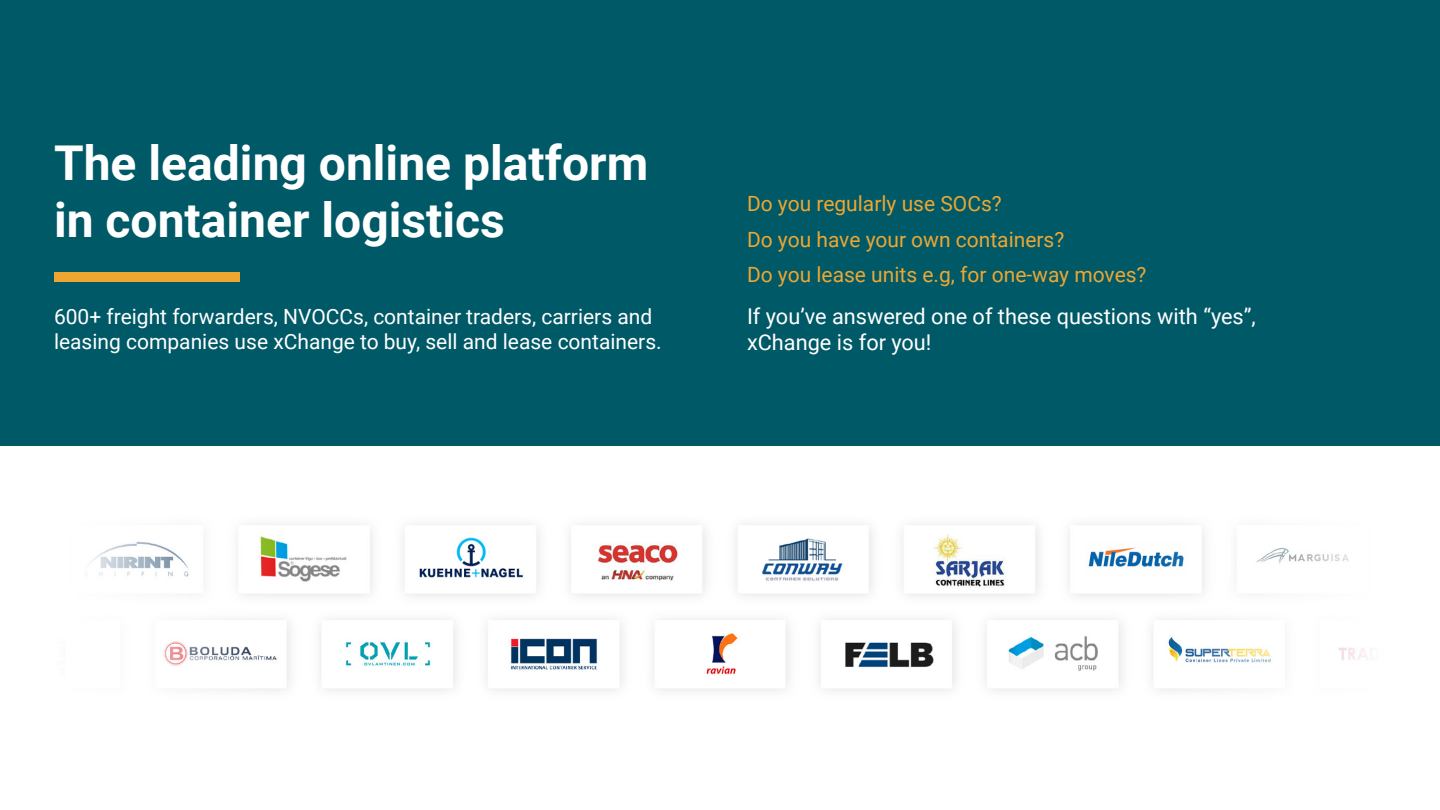
<style>
.page{position:relative;width:1440px;height:810px;background:#fff}
.page>*{position:absolute;margin:0;border:0;box-sizing:border-box;transform-origin:0 0}
.t1{font:700 48px/57.6px "Roboto";color:#fff}
.t2{font:21.75px/26.1px "Roboto";color:#fff}
.t3{font:21px/25.2px "Roboto";color:#fff}
.t4{font:21px/35.7px "Roboto";color:#eda633}
</style>
<div class="page">
<div style="left:0;top:0;width:1440px;height:446px;background:#005966"></div>
<img style="left:89px;top:524px;width:1283px;height:167px">
<div style="left:54px;top:272px;width:186px;height:9px;background:#eea632"></div>
<h1 class="t1" style="left:54px;top:132px;width:596px">The leading online platform in container logistics</h1>
<p class="t3" style="left:54px;top:303px;width:609px">600+ freight forwarders, NVOCCs, container traders, carriers and leasing companies use xChange to buy, sell and lease containers.</p>
<p class="t4" style="left:747px;top:185px;width:401px">Do you regularly use SOCs?<br>Do you have your own containers?<br>Do you lease units e.g, for one-way moves?</p>
<p class="t2" style="left:747px;top:302px;width:510px">If you’ve answered one of these questions with “yes”, xChange is for you!</p>
</div>
